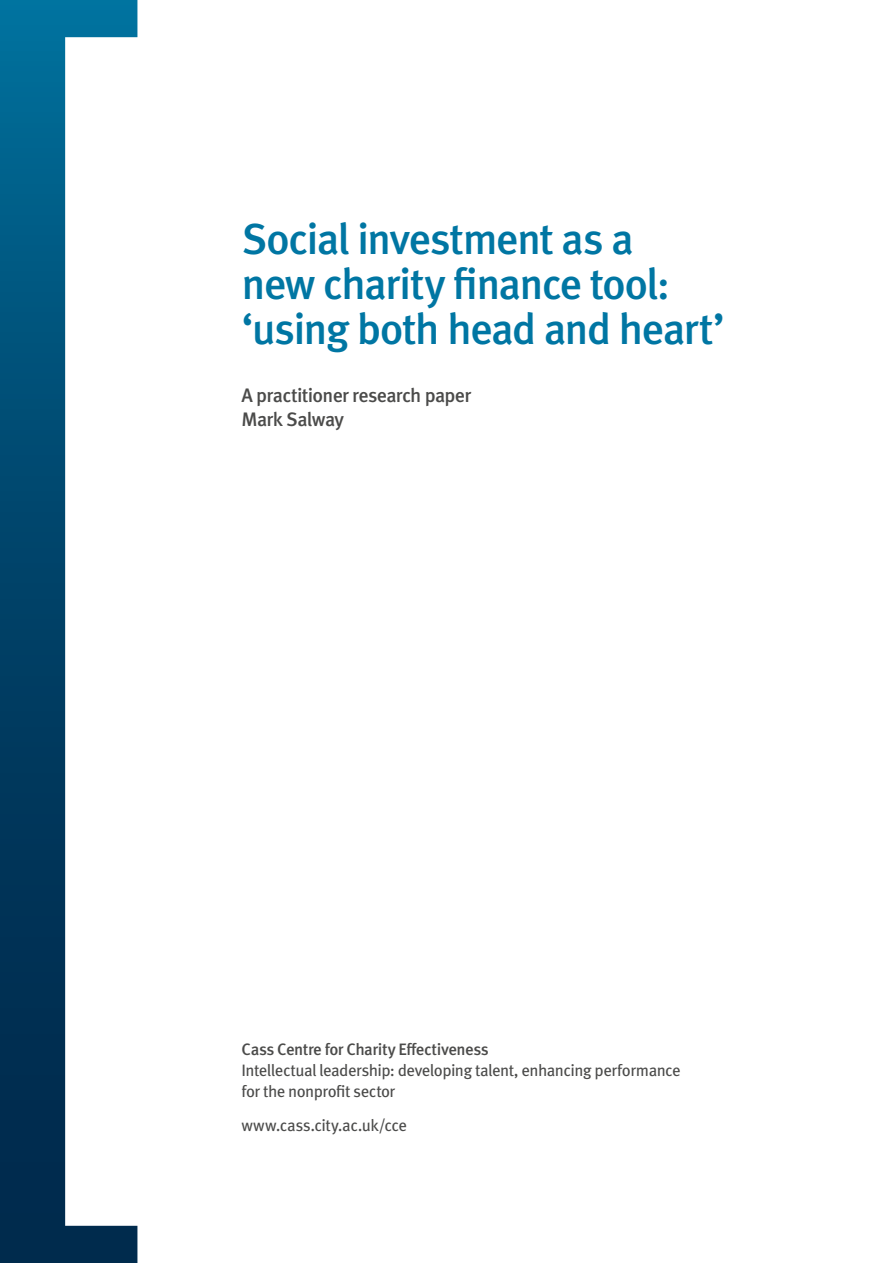
<style>
.page{position:relative;width:893px;height:1263px;background:#fff}
.page>*{position:absolute;margin:0;border:0;box-sizing:border-box;transform-origin:0 0}
.body{font:500 43.5px/45px "Meta OT";letter-spacing:-.045em;color:#0076a3}
.body-2{font:500 19.5px "Meta OT";letter-spacing:-.035em;color:#4b4b4a}
.body-titlePage{font:16.5px/21px "Meta OT";letter-spacing:-.035em;color:#4b4b4a}
.body-3{font:500 16.5px "Meta OT";letter-spacing:-.03em;color:#4b4b4a}
</style>
<div class="page">
<svg style="left:0;top:0;width:137px;height:1263px"></svg>
<p class="body" style="left:242px;top:217px;width:485px">Social investment as a<br>new charity finance tool: ‘using both head and heart’</p>
<p class="body-2" style="left:242px;top:383px;width:231px">A practitioner research paper</p>
<p class="body-2" style="left:242px;top:407px;width:104px">Mark Salway</p>
<p class="body-3" style="left:242px;top:1039px;width:249px">Cass Centre for Charity Effectiveness</p>
<p class="body-titlePage" style="left:242px;top:1060px;width:441px">Intellectual leadership: developing talent, enhancing performance for the nonprofit sector</p>
<p class="body-titlePage" style="left:242px;top:1115px;width:167px">www.cass.city.ac.uk/cce</p>
</div>
